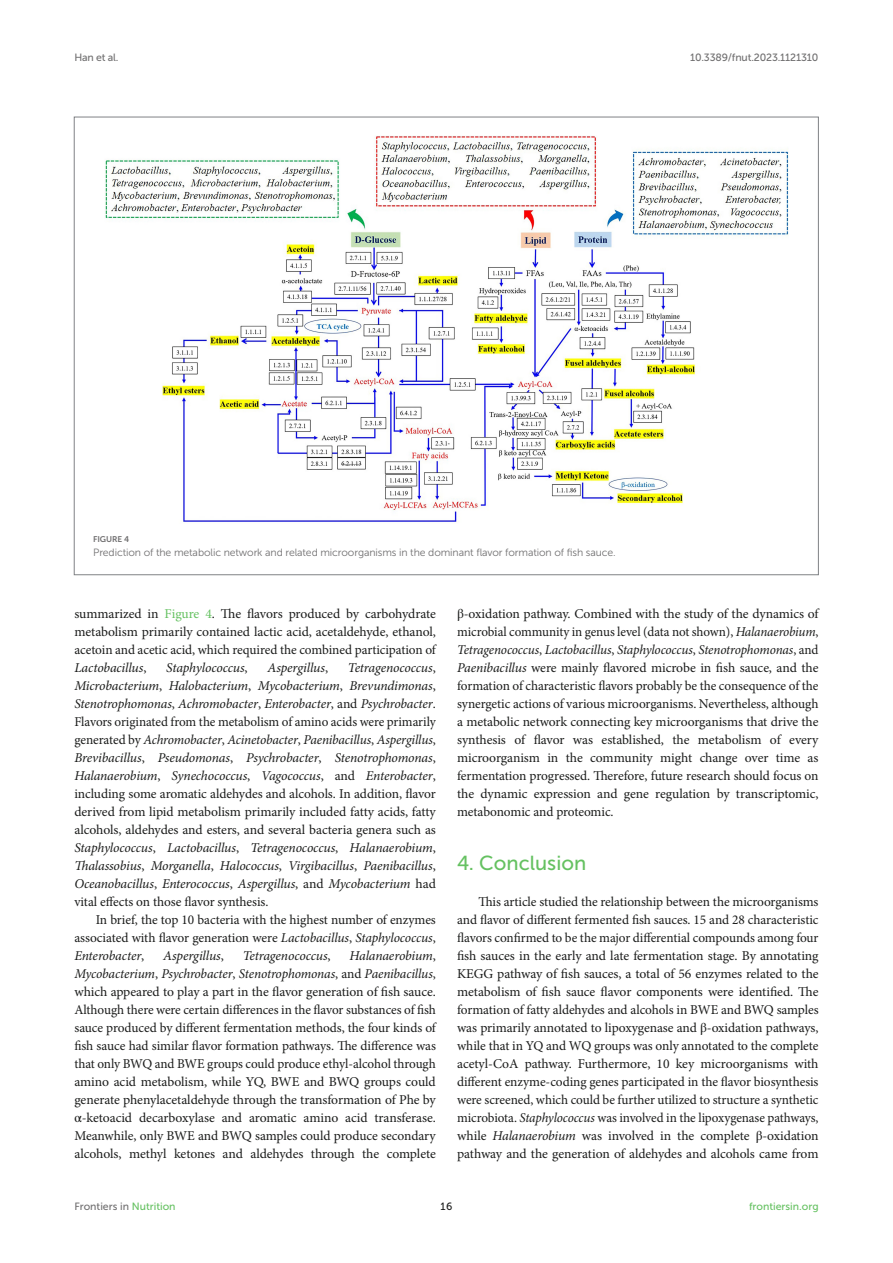
<style>
.page{position:relative;width:893px;height:1263px;background:#fff}
.page>*{position:absolute;margin:0;border:0;box-sizing:border-box;transform-origin:0 0}
.HEAD_1{font:20.25px "Museo Sans 500";color:#65c161}
.TEXT{font:13.5px/18px "Minion Pro";letter-spacing:-.01em;color:#1b1c1b;text-align:justify}
.TEXT_FLUSH{font:13.5px/18px "Minion Pro";letter-spacing:-.005em;color:#1b1c1b;text-align:justify}
.TEXT_FLUSH-2{font:italic 13.5px/18px "Minion Pro";letter-spacing:-.01em;color:#1b1c1b;text-align:justify}
.TEXT-2{font:italic 13.5px "Minion Pro";letter-spacing:-.01em;color:#1b1c1b}
.FIG_LEG{font:10.5px "Museo Sans 300";letter-spacing:-.01em;color:#706f70}
.t1{font:10.5px "Museo Sans 500";letter-spacing:-.015em;color:#706f70}
.t2{font:10.5px "Museo Sans 500";color:#65c161}
.t3{font:10.5px "Museo Sans 500";color:#1b1c1b}
.FIG_HD{font:8.25px "Museo Sans 700";letter-spacing:-.01em;color:#706f70}
.s1{color:#65c161}
.s2{font-style:italic}
.s3{font-style:normal}
.s4{font-family:"STIX General"}
</style>
<div class="page">
<img style="left:105px;top:136px;width:684px;height:386px">
<p class="t1" style="left:74px;top:51px;width:46px">Han et al.</p>
<p class="t1" style="left:690px;top:51px;width:130px">10.3389/fnut.2023.1121310</p>
<p class="FIG_HD" style="left:93px;top:535px;width:37px">FIGURE 4</p>
<p class="FIG_LEG" style="left:93px;top:546px;width:524px">Prediction of the metabolic network and related microorganisms in the dominant flavor formation of fish sauce.</p>
<p class="TEXT_FLUSH" style="left:74px;top:605px;width:363px">summarized in <span class="s1">Figure 4</span>. The flavors produced by carbohydrate metabolism primarily contained lactic acid, acetaldehyde, ethanol, acetoin and acetic acid, which required the combined participation of <span class="s2">Lactobacillus</span>,</p>
<p class="TEXT_FLUSH-2" style="left:166px;top:659px;width:83px">Staphylococcus<span class="s3">,</span></p>
<p class="TEXT_FLUSH-2" style="left:268px;top:659px;width:62px">Aspergillus<span class="s3">,</span></p>
<p class="TEXT_FLUSH-2" style="left:74px;top:659px;width:363px;text-indent:273px">Tetragenococcus<span class="s3">, </span>Microbacterium<span class="s3">,</span> Halobacterium<span class="s3">,</span> Mycobacterium<span class="s3">,</span> Brevundimonas<span class="s3">, </span>Stenotrophomonas<span class="s3">,</span> Achromobacter<span class="s3">,</span> Enterobacter<span class="s3">, and</span> Psychrobacter<span class="s3">.<br>Flavors originated from the metabolism of amino acids were primarily generated by</span> Achromobacter<span class="s3">,</span> Acinetobacter<span class="s3">,</span> Paenibacillus<span class="s3">,</span> Aspergillus<span class="s3">, </span>Brevibacillus<span class="s3">,</span> Pseudomonas<span class="s3">,</span> Psychrobacter<span class="s3">,</span> Stenotrophomonas<span class="s3">, </span>Halanaerobium<span class="s3">,</span> Synechococcus<span class="s3">,</span> Vagococcus<span class="s3">, and</span> Enterobacter<span class="s3">, including some aromatic aldehydes and alcohols. In addition, flavor derived from lipid metabolism primarily included fatty acids, fatty alcohols, aldehydes and esters, and several bacteria genera such as </span>Staphylococcus<span class="s3">,</span> Lactobacillus<span class="s3">,</span> Tetragenococcus<span class="s3">,</span> Halanaerobium<span class="s3">, </span>Thalassobius<span class="s3">,</span> Morganella<span class="s3">,</span> Halococcus<span class="s3">,</span> Virgibacillus<span class="s3">,</span> Paenibacillus<span class="s3">, </span>Oceanobacillus<span class="s3">,</span> Enterococcus<span class="s3">,</span> Aspergillus<span class="s3">, and</span> Mycobacterium <span class="s3">had vital effects on those flavor synthesis.</span></p>
<p class="TEXT" style="left:74px;top:911px;width:363px;text-indent:21px">In brief, the top 10 bacteria with the highest number of enzymes associated with flavor generation were <span class="s2">Lactobacillus</span>, <span class="s2">Staphylococcus</span>, <span class="s2">Enterobacter</span>,</p>
<p class="TEXT" style="left:74px;top:947px;width:363px;text-indent:275px"><span class="s2">Halanaerobium</span>, <span class="s2">Mycobacterium</span>, <span class="s2">Psychrobacter</span>, <span class="s2">Stenotrophomonas</span>, and <span class="s2">Paenibacillus</span>, which appeared to play a part in the flavor generation of fish sauce.<br>Although there were certain differences in the flavor substances of fish sauce produced by different fermentation methods, the four kinds of fish sauce had similar flavor formation pathways. The difference was that only BWQ and BWE groups could produce ethyl-alcohol through amino acid metabolism, while YQ, BWE and BWQ groups could generate phenylacetaldehyde through the transformation of Phe by <span class="s4">α</span>-ketoacid decarboxylase and aromatic amino acid transferase.<br>Meanwhile, only BWE and BWQ samples could produce secondary alcohols, methyl ketones and aldehydes through the complete</p>
<p class="TEXT-2" style="left:163px;top:946px;width:62px">Aspergillus<span class="s3">,</span></p>
<p class="TEXT-2" style="left:243px;top:946px;width:89px">Tetragenococcus<span class="s3">,</span></p>
<p class="TEXT" style="left:457px;top:605px;width:363px"><span class="s4">β</span>-oxidation pathway. Combined with the study of the dynamics of microbial community in genus level (data not shown), <span class="s2">Halanaerobium</span>, <span class="s2">Tetragenococcus</span>, <span class="s2">Lactobacillus</span>, <span class="s2">Staphylococcus</span>, <span class="s2">Stenotrophomonas</span>, and <span class="s2">Paenibacillus</span> were mainly flavored microbe in fish sauce, and the formation of characteristic flavors probably be the consequence of the synergetic actions of various microorganisms. Nevertheless, although a metabolic network connecting key microorganisms that drive the synthesis of flavor was established, the metabolism of every microorganism in the community might change over time as fermentation progressed. Therefore, future research should focus on the dynamic expression and gene regulation by transcriptomic, metabonomic and proteomic.</p>
<p class="HEAD_1" style="left:457px;top:852px;width:131px">4. Conclusion</p>
<p class="TEXT_FLUSH" style="left:457px;top:893px;width:363px;text-indent:21px">This article studied the relationship between the microorganisms and flavor of different fermented fish sauces. 15 and 28 characteristic flavors confirmed to be the major differential compounds among four fish sauces in the early and late fermentation stage. By annotating KEGG pathway of fish sauces, a total of 56 enzymes related to the metabolism of fish sauce flavor components were identified. The formation of fatty aldehydes and alcohols in BWE and BWQ samples was primarily annotated to lipoxygenase and <span class="s4">β</span>-oxidation pathways, while that in YQ and WQ groups was only annotated to the complete acetyl-CoA pathway. Furthermore, 10 key microorganisms with different enzyme-coding genes participated in the flavor biosynthesis were screened, which could be further utilized to structure a synthetic microbiota. <span class="s2">Staphylococcus</span> was involved in the lipoxygenase pathways, while <span class="s2">Halanaerobium</span> was involved in the complete <span class="s4">β</span>-oxidation pathway and the generation of aldehydes and alcohols came from</p>
<p class="t1" style="left:74px;top:1200px;width:103px">Frontiers in <span class="s1">Nutrition</span></p>
<p class="t3" style="left:440px;top:1200px;width:13px">16</p>
<p class="t2" style="left:749px;top:1200px;width:71px">frontiersin.org</p>
</div>
